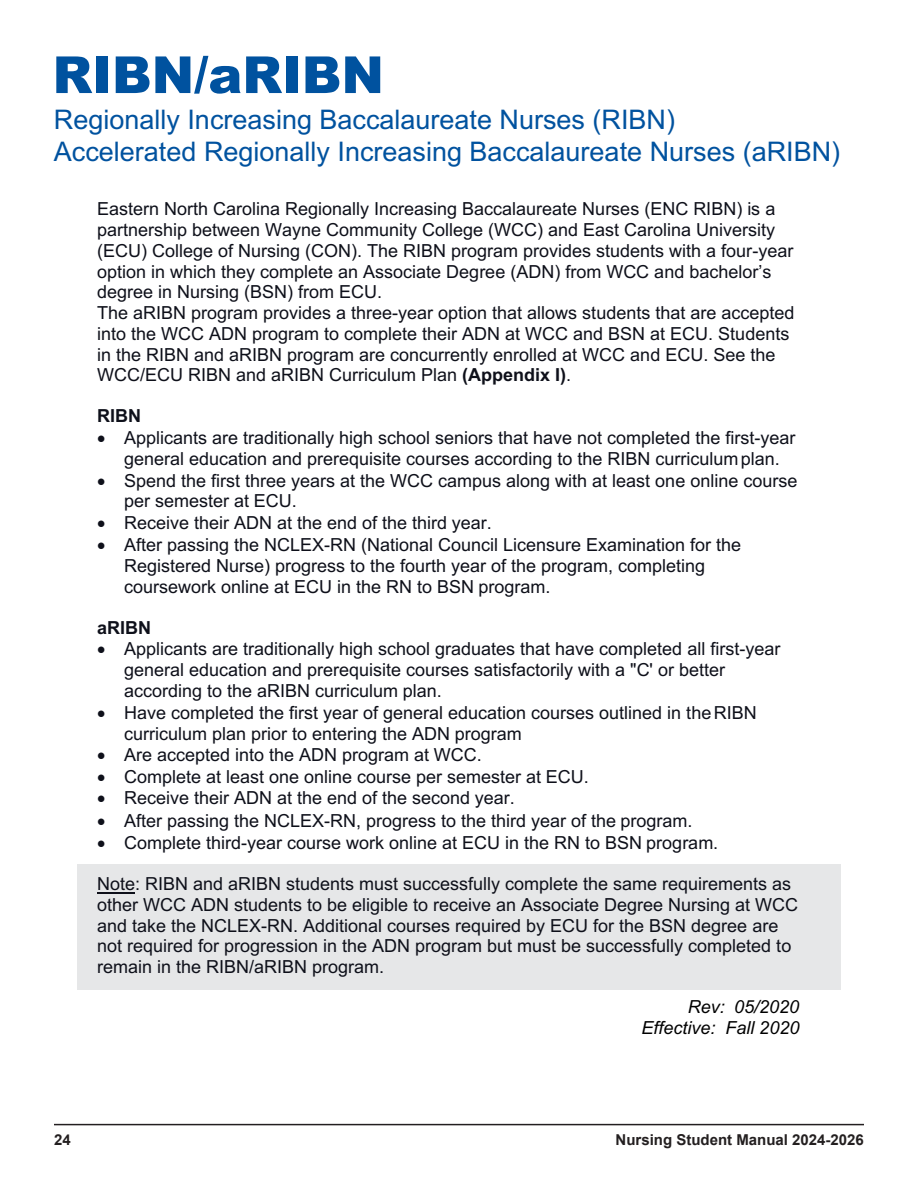
<style>
.page{position:relative;width:918px;height:1188px;background:#fff}
.page>*{position:absolute;margin:0;border:0;box-sizing:border-box;transform-origin:0 0}
.t1{font:900 51.15px "Arial";color:#00529f}
.t2{font:27px/32.1px "Arial";color:#00529f}
.t3{font:18px/20.7px "Arial";color:#0e101a}
.t4{font:italic 18px/20.5px "Arial";color:#000;text-align:right}
.t5{font:700 18px "Arial";color:#0e101a}
.t6{font:16.5px "Arial";color:#000}
.t7{font:700 15px "Arial";color:#231f20}
.s1{font-weight:700}
</style>
<div class="page">
<hr style="left:54px;top:1124px;width:810px;height:1px;background:#231f20">
<div style="left:77px;top:865px;width:764px;height:125px;background:#e6e7e8"></div>
<hr style="left:97px;top:892px;width:38px;height:1px;background:#0e101a">
<p class="t1" style="left:52px;top:38px;width:333px">RIBN/aRIBN</p>
<p class="t2" style="left:54px;top:103px;width:788px">Regionally Increasing Baccalaureate Nurses (RIBN)<br>Accelerated Regionally Increasing Baccalaureate Nurses (aRIBN)</p>
<p class="t3" style="left:97px;top:199px;width:699px">Eastern North Carolina Regionally Increasing Baccalaureate Nurses (ENC RIBN) is a partnership between Wayne Community College (WCC) and East Carolina University (ECU) College of Nursing (CON). The RIBN program provides students with a four-year option in which they complete an Associate Degree (ADN) from WCC and bachelor’s degree in Nursing (BSN) from ECU.<br>The aRIBN program provides a three-year option that allows students that are accepted into the WCC ADN program to complete their ADN at WCC and BSN at ECU. Students in the RIBN and aRIBN program are concurrently enrolled at WCC and ECU. See the WCC/ECU RIBN and aRIBN Curriculum Plan <span class="s1">(Appendix I)</span>.</p>
<p class="t5" style="left:97px;top:403px;width:45px">RIBN</p>
<p class="t3" style="left:124px;top:427px;width:673px;text-indent:-27px">• Applicants are traditionally high school seniors that have not completed the first-year general education and prerequisite courses according to the RIBN curriculumplan.</p>
<p class="t3" style="left:124px;top:470px;width:675px;text-indent:-27px">• Spend the first three years at the WCC campus along with at least one online course per semester at ECU.</p>
<p class="t3" style="left:97px;top:512px;width:396px">• Receive their ADN at the end of the third year.</p>
<p class="t3" style="left:124px;top:535px;width:619px;text-indent:-27px">• After passing the NCLEX-RN (National Council Licensure Examination for the<br>Registered Nurse) progress to the fourth year of the program, completing coursework online at ECU in the RN to BSN program.</p>
<p class="t5" style="left:97px;top:615px;width:55px">aRIBN</p>
<p class="t3" style="left:124px;top:639px;width:658px;text-indent:-27px">• Applicants are traditionally high school graduates that have completed all first-year general education and prerequisite courses satisfactorily with a "C' or better according to the aRIBN curriculum plan.</p>
<p class="t3" style="left:124px;top:702px;width:634px;text-indent:-27px">• Have completed the first year of general education courses outlined in theRIBN curriculum plan prior to entering the ADN program</p>
<p class="t3" style="left:97px;top:744px;width:386px">• Are accepted into the ADN program at WCC.</p>
<p class="t3" style="left:97px;top:766px;width:493px">• Complete at least one online course per semester at ECU.</p>
<p class="t3" style="left:97px;top:788px;width:419px">• Receive their ADN at the end of the second year.</p>
<p class="t3" style="left:97px;top:810px;width:597px">• After passing the NCLEX-RN, progress to the third year of the program.</p>
<p class="t3" style="left:97px;top:832px;width:623px">• Complete third-year course work online at ECU in the RN to BSN program.</p>
<p class="t3" style="left:97px;top:873px;width:703px">Note: RIBN and aRIBN students must successfully complete the same requirements as other WCC ADN students to be eligible to receive an Associate Degree Nursing at WCC and take the NCLEX-RN. Additional courses required by ECU for the BSN degree are not required for progression in the ADN program but must be successfully completed to remain in the RIBN/aRIBN program.</p>
<p class="t4" style="left:642px;top:997px;width:159px">Rev: 05/2020<br>Effective: Fall 2020</p>
<p class="t7" style="left:54px;top:1130px;width:18px">24</p>
<p class="t7" style="left:616px;top:1130px;width:250px">Nursing Student Manual 2024-2026</p>
<p class="t6" style="left:860px;top:1134px;width:20px">23</p>
</div>
